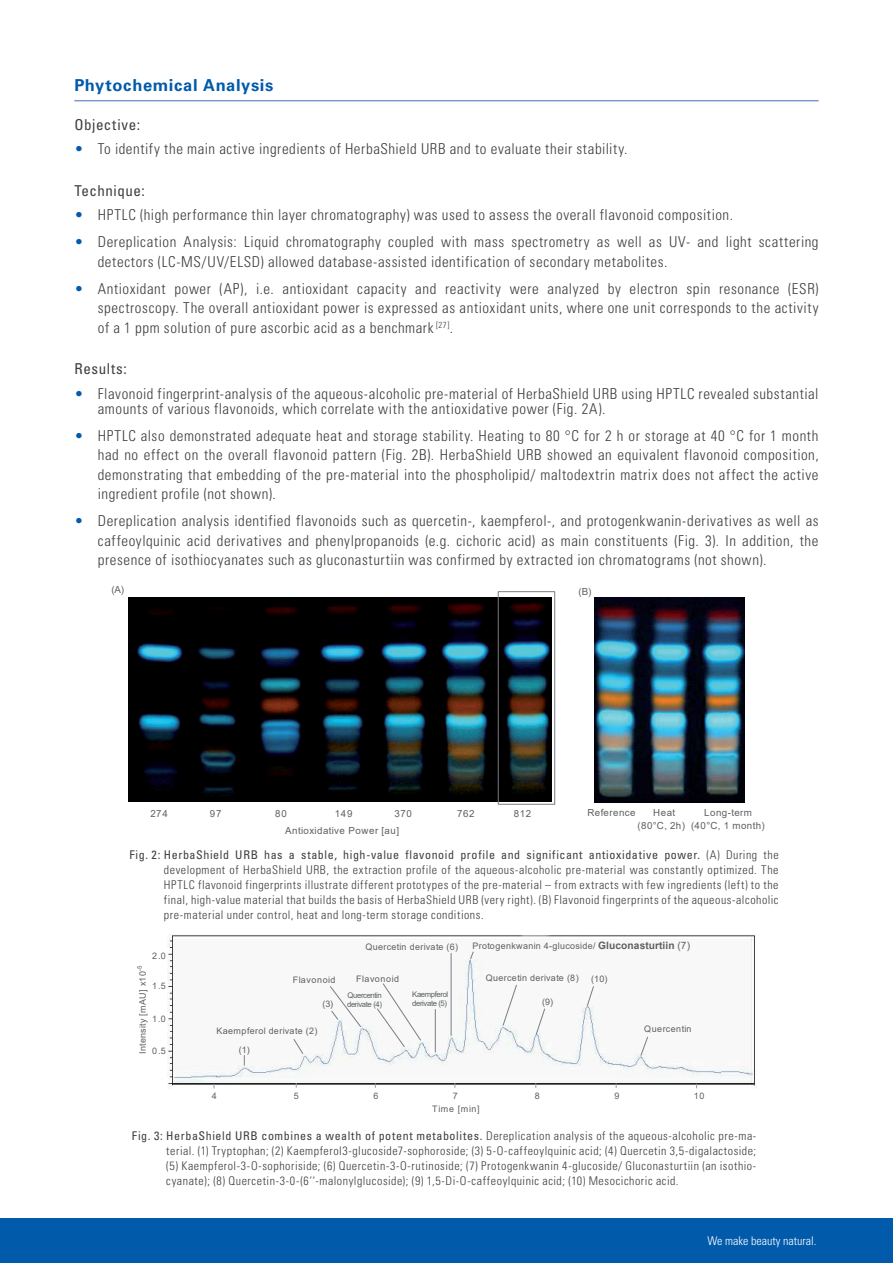
<style>
.page{position:relative;width:893px;height:1263px;background:#fff}
.page>*{position:absolute;margin:0;border:0;box-sizing:border-box;transform-origin:0 0}
.t1{font:700 16.5px "Univers LT Std";letter-spacing:.035em;color:#015aaa}
.t2{font:300 condensed 15px/19.5px "Univers LT Std";letter-spacing:.035em;color:#3e3e3f;text-align:justify}
.t3{font:condensed 15px "Univers LT Std";letter-spacing:.04em;color:#3e3e3f}
.t4{font:300 condensed 12px/15px "Univers LT Std";letter-spacing:.045em;color:#3e3e3f;text-align:justify}
.t5{font:300 condensed 12px "Univers LT Std";color:#fff}
.t6{font:9.75px/12.9px "Arial";letter-spacing:.055em;color:#5d5f62}
.t7{font:9px "Arial";letter-spacing:.04em;color:#5d5f62}
.t8{font:9px "Arial";letter-spacing:.07em;color:#5d5f62}
.t9{font:7.8px/9.1px "Arial";letter-spacing:-.05em;color:#5d5f62}
.t10{font:6.15px "Arial";color:#5d5f62}
.s1{color:#015aaa}
.s2{font-weight:400}
.s3{font-weight:700;font-size:10.2px}
.s4{font-size:10.2px}
</style>
<div class="page">
<div style="left:0;top:1218px;width:893px;height:45px;background:#015aaa"></div>
<hr style="left:74px;top:100px;width:745px;height:1px;background:#8197cd">
<img style="left:128px;top:597px;width:423px;height:204px">
<div style="left:498px;top:591px;width:57px;height:214px;border:1px solid #7c7d83"></div>
<img style="left:594px;top:597px;width:151px;height:205px">
<img style="left:167px;top:934px;width:589px;height:154px">
<svg style="left:470px;top:951px;width:4px;height:8px"></svg>
<svg style="left:587px;top:986px;width:7px;height:21px"></svg>
<svg style="left:502px;top:984px;width:15px;height:42px"></svg>
<svg style="left:536px;top:1008px;width:9px;height:27px"></svg>
<svg style="left:640px;top:1036px;width:8px;height:20px"></svg>
<hr style="left:451px;top:953px;width:1px;height:83px;background:#7c7d83">
<svg style="left:330px;top:986px;width:31px;height:41px"></svg>
<svg style="left:293px;top:1038px;width:11px;height:16px"></svg>
<svg style="left:377px;top:983px;width:44px;height:64px"></svg>
<hr style="left:435px;top:1009px;width:1px;height:43px;background:#7c7d83">
<p class="t1" style="left:74px;top:76px;width:201px">Phytochemical Analysis</p>
<p class="t3" style="left:74px;top:115px;width:67px">Objective:</p>
<p class="t2" style="left:74px;top:139px;width:554px"><span class="s1">•</span> To identify the main active ingredients of HerbaShield URB and to evaluate their stability.</p>
<p class="t3" style="left:74px;top:181px;width:72px">Technique:</p>
<p class="t2" style="left:74px;top:205px;width:660px"><span class="s1">•</span> HPTLC (high performance thin layer chromatography) was used to assess the overall flavonoid composition.</p>
<p class="t2" style="left:98px;top:232px;width:722px;text-indent:-23px"><span class="s1">•</span> Dereplication Analysis: Liquid chromatography coupled with mass spectrometry as well as UV- and light scattering detectors (LC-MS/UV/ELSD) allowed database-assisted identification of secondary metabolites.</p>
<p class="t2" style="left:98px;top:279px;width:722px;text-indent:-23px"><span class="s1">•</span> Antioxidant power (AP), i.e. antioxidant capacity and reactivity were analyzed by electron spin resonance (ESR) spectroscopy. The overall antioxidant power is expressed as antioxidant units, where one unit corresponds to the activity of a 1 ppm solution of pure ascorbic acid as a benchmark <sup>[27]</sup>.</p>
<p class="t3" style="left:74px;top:359px;width:54px">Results:</p>
<p class="t2" style="left:98px;top:386px;width:722px;line-height:15px;text-indent:-23px"><span class="s1">•</span> Flavonoid fingerprint-analysis of the aqueous-alcoholic pre-material of HerbaShield URB using HPTLC revealed substantial amounts of various flavonoids, which correlate with the antioxidative power (Fig. 2A).</p>
<p class="t2" style="left:98px;top:425px;width:722px;text-indent:-23px"><span class="s1">•</span> HPTLC also demonstrated adequate heat and storage stability. Heating to 80 °C for 2 h or storage at 40 °C for 1 month had no effect on the overall flavonoid pattern (Fig. 2B). HerbaShield URB showed an equivalent flavonoid composition, demonstrating that embedding of the pre-material into the phospholipid/ maltodextrin matrix does not affect the active ingredient profile (not shown).</p>
<p class="t2" style="left:98px;top:511px;width:722px;text-indent:-23px"><span class="s1">•</span> Dereplication analysis identified flavonoids such as quercetin-, kaempferol-, and protogenkwanin-derivatives as well as caffeoylquinic acid derivatives and phenylpropanoids (e.g. cichoric acid) as main constituents (Fig. 3). In addition, the presence of isothiocyanates such as gluconasturtiin was confirmed by extracted ion chromatograms (not shown).</p>
<p class="t6" style="left:115px;top:583px;width:14px">(A)</p>
<p class="t6" style="left:578px;top:585px;width:14px">(B)</p>
<p class="t6" style="left:111px;top:583px;width:14px">(A)</p>
<p class="t6" style="left:574px;top:585px;width:14px">(B)</p>
<p class="t6" style="left:150px;top:807px;width:19px">274</p>
<p class="t6" style="left:210px;top:807px;width:13px">97</p>
<p class="t6" style="left:275px;top:807px;width:13px">80</p>
<p class="t6" style="left:335px;top:807px;width:19px">149</p>
<p class="t6" style="left:394px;top:807px;width:19px">370</p>
<p class="t6" style="left:457px;top:807px;width:19px">762</p>
<p class="t6" style="left:514px;top:807px;width:19px">812</p>
<p class="t6" style="left:583px;top:806px;width:50px">Reference</p>
<p class="t6" style="left:649px;top:806px;width:24px">Heat</p>
<p class="t6" style="left:154px;top:807px;width:19px">274</p>
<p class="t6" style="left:214px;top:807px;width:13px">97</p>
<p class="t6" style="left:279px;top:807px;width:13px">80</p>
<p class="t6" style="left:339px;top:807px;width:19px">149</p>
<p class="t6" style="left:398px;top:807px;width:19px">370</p>
<p class="t6" style="left:461px;top:807px;width:19px">762</p>
<p class="t6" style="left:518px;top:807px;width:19px">812</p>
<p class="t6" style="left:587px;top:806px;width:50px">Reference</p>
<p class="t6" style="left:653px;top:806px;width:24px">Heat</p>
<p class="t6" style="left:634px;top:806px;width:129px;text-indent:67px">Long-term (80°C, 2h) (40°C, 1 month)</p>
<p class="t6" style="left:638px;top:806px;width:129px;text-indent:67px">Long-term (80°C, 2h) (40°C, 1 month)</p>
<p class="t6" style="left:285px;top:824px;width:116px">Antioxidative Power [au]</p>
<p class="t6" style="left:289px;top:824px;width:116px">Antioxidative Power [au]</p>
<p class="t4" style="left:164px;top:847px;width:616px;text-indent:-35px"><span class="s2">Fig. 2: HerbaShield URB has a stable, high-value flavonoid profile and significant antioxidative power.</span> (A) During the development of HerbaShield URB, the extraction profile of the aqueous-alcoholic pre-material was constantly optimized. The HPTLC flavonoid fingerprints illustrate different prototypes of the pre-material – from extracts with few ingredients (left) to the final, high-value material that builds the basis of HerbaShield URB (very right). (B) Flavonoid fingerprints of the aqueous-alcoholic pre-material under control, heat and long-term storage conditions.</p>
<p class="t7" style="left:152px;top:949px;width:15px">2.0</p>
<p class="t7" style="left:152px;top:979px;width:15px">1.5</p>
<p class="t7" style="left:152px;top:1012px;width:15px">1.0</p>
<p class="t7" style="left:152px;top:1045px;width:15px">0.5</p>
<p class="t10" style="left:135px;top:971px;width:7px;rotate:-90deg">-5</p>
<p class="t7" style="left:136px;top:1054px;width:84px;rotate:-90deg">Intensity [mAU] x10</p>
<p class="t7" style="left:365px;top:940px;width:94px">Quercetin derivate (6)</p>
<p class="t8" style="left:293px;top:973px;width:44px">Flavonoid</p>
<p class="t8" style="left:356px;top:972px;width:44px">Flavonoid</p>
<p class="t7" style="left:322px;top:998px;width:12px">(3)</p>
<p class="t7" style="left:216px;top:1024px;width:103px">Kaempferol derivate (2)</p>
<p class="t7" style="left:239px;top:1043px;width:12px">(1)</p>
<p class="t9" style="left:347px;top:990px;width:36px">Quercentin derivate (4)</p>
<p class="t9" style="left:412px;top:989px;width:38px">Kaempferol derivate (5)</p>
<p class="t7" style="left:472px;top:940px;width:219px">Protogenkwanin 4-glucoside/ <span class="s3">Gluconasturtiin</span> <span class="s4">(7)</span></p>
<p class="t7" style="left:486px;top:972px;width:94px">Quercetin derivate (8)</p>
<p class="t7" style="left:591px;top:972px;width:18px">(10)</p>
<p class="t7" style="left:542px;top:996px;width:12px">(9)</p>
<p class="t7" style="left:644px;top:1023px;width:49px">Quercentin</p>
<p class="t7" style="left:212px;top:1089px;width:6px">4</p>
<p class="t7" style="left:294px;top:1089px;width:6px">5</p>
<p class="t7" style="left:373px;top:1089px;width:6px">6</p>
<p class="t7" style="left:453px;top:1089px;width:6px">7</p>
<p class="t7" style="left:535px;top:1089px;width:6px">8</p>
<p class="t7" style="left:614px;top:1089px;width:6px">9</p>
<p class="t7" style="left:694px;top:1089px;width:12px">10</p>
<p class="t7" style="left:432px;top:1103px;width:49px">Time [min]</p>
<p class="t4" style="left:166px;top:1128px;width:591px;text-indent:-35px"><span class="s2">Fig. 3: HerbaShield URB combines a wealth of potent metabolites.</span> Dereplication analysis of the aqueous-alcoholic pre-ma&shy;terial. (1) Tryptophan; (2) Kaempferol3-glucoside7-sophoroside; (3) 5-O-caffeoylquinic acid; (4) Quercetin 3,5-digalactoside; (5) Kaempferol-3-O-sophoriside; (6) Quercetin-3-O-rutinoside; (7) Protogenkwanin 4-glucoside/ Gluconasturtiin (an isothio&shy;cyanate); (8) Quercetin-3-0-(6‘‘-malonylglucoside); (9) 1,5-Di-O-caffeoylquinic acid; (10) Mesocichoric acid.</p>
<p class="t5" style="left:707px;top:1233px;width:111px">We make beauty natural.</p>
</div>
